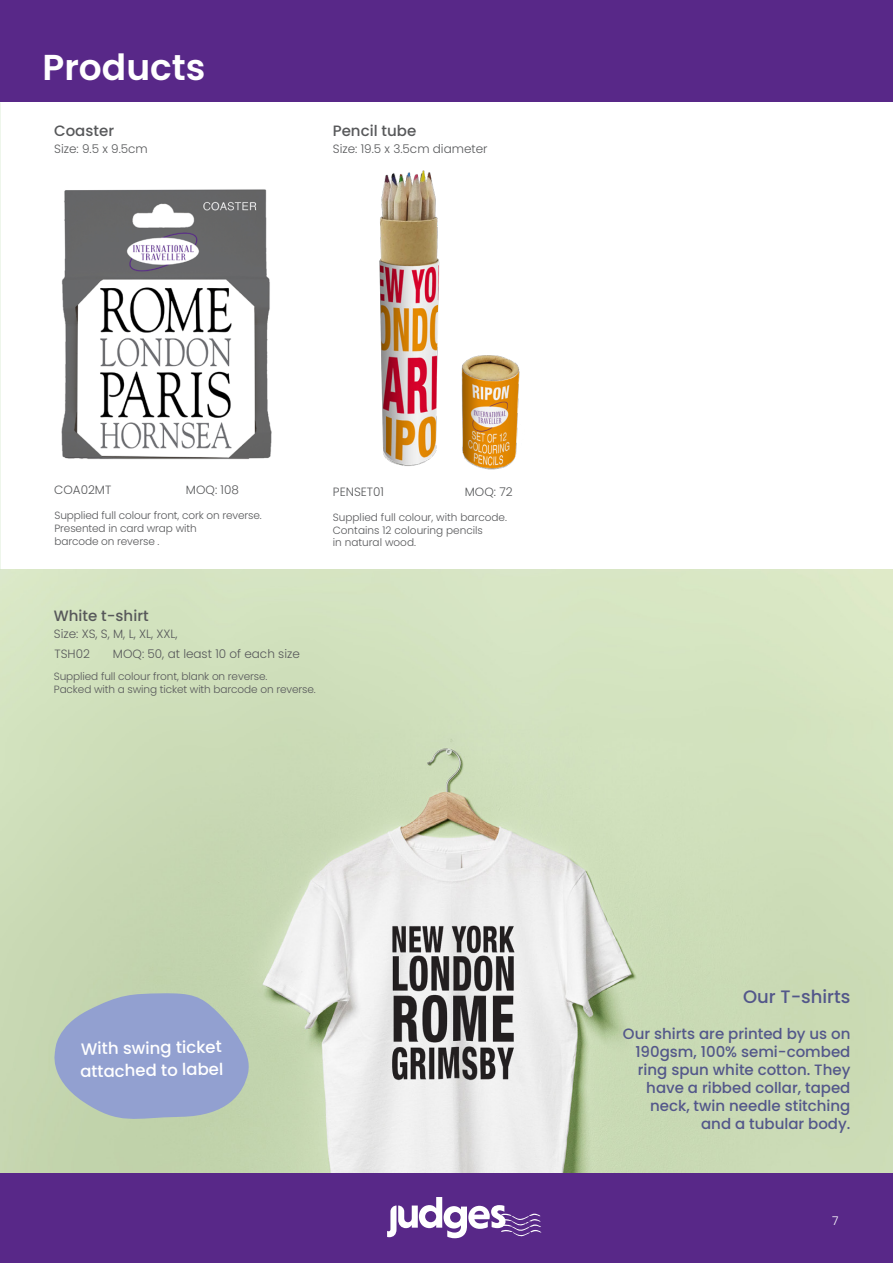
<style>
.page{position:relative;width:893px;height:1263px;background:#fff}
.page>*{position:absolute;margin:0;border:0;box-sizing:border-box;transform-origin:0 0}
.t1{font:600 36px "Poppins";color:#fff}
.t2{font:500 18px "Poppins";color:#53578a}
.t3{font:500 16.5px/22.5px "Poppins";color:#fff}
.t4{font:500 15px/18px "Poppins";color:#53578a;text-align:right}
.Product_Title{font:500 15px "Poppins";color:#57585a}
.Product_Dims{font:300 12px "Poppins";color:#57585a}
.Product_Details{font:300 12px "Poppins";color:#57585a}
.t5{font:300 12px "Poppins";color:#fff}
.Product_Details-2{font:300 10.5px "Poppins";letter-spacing:-.01em;color:#57585a}
</style>
<div class="page">
<div style="left:0;top:1172px;width:893px;height:91px;background:#582888"></div>
<svg style="left:387px;top:1197px;width:154px;height:41px"></svg>
<div style="left:0;top:0;width:893px;height:102px;background:#582888"></div>
<img style="left:0;top:570px;width:893px;height:602px">
<svg style="left:47px;top:993px;width:206px;height:133px;background:#9faec5"></svg>
<img style="left:379px;top:170px;width:141px;height:300px">
<img style="left:61px;top:189px;width:211px;height:271px">
<p class="t1" style="left:43px;top:47px;width:164px">Products</p>
<p class="Product_Title" style="left:54px;top:122px;width:61px">Coaster</p>
<p class="Product_Dims" style="left:54px;top:142px;width:95px">Size: 9.5 x 9.5cm</p>
<p class="Product_Title" style="left:333px;top:122px;width:85px">Pencil tube</p>
<p class="Product_Dims" style="left:333px;top:142px;width:156px">Size: 19.5 x 3.5cm diameter</p>
<p class="Product_Details" style="left:54px;top:483px;width:59px">COA02MT</p>
<p class="Product_Details" style="left:186px;top:483px;width:54px">MOQ: 108</p>
<p class="Product_Details-2" style="left:54px;top:510px;width:209px">Supplied full colour front, cork on reverse.</p>
<p class="Product_Details-2" style="left:54px;top:522px;width:144px">Presented in card wrap with</p>
<p class="Product_Details-2" style="left:54px;top:535px;width:106px">barcode on reverse .</p>
<p class="Product_Details" style="left:333px;top:484px;width:53px">PENSET01</p>
<p class="Product_Details" style="left:465px;top:484px;width:49px">MOQ: 72</p>
<p class="Product_Details-2" style="left:333px;top:511px;width:176px">Supplied full colour, with barcode.</p>
<p class="Product_Details-2" style="left:333px;top:524px;width:152px">Contains 12 colouring pencils</p>
<p class="Product_Details-2" style="left:333px;top:536px;width:85px">in natural wood.</p>
<p class="Product_Title" style="left:54px;top:607px;width:96px">White t-shirt</p>
<p class="Product_Dims" style="left:54px;top:627px;width:125px">Size: XS, S, M, L, XL, XXL,</p>
<p class="Product_Details-2" style="left:54px;top:670px;width:215px">Supplied full colour front, blank on reverse.</p>
<p class="Product_Details-2" style="left:54px;top:683px;width:263px">Packed with a swing ticket with barcode on reverse.</p>
<p class="Product_Dims" style="left:54px;top:646px;width:37px">TSH02</p>
<p class="Product_Dims" style="left:113px;top:646px;width:188px">MOQ: 50, at least 10 of each size</p>
<p class="t3" style="left:80px;top:1038px;width:145px;rotate:-1deg">With swing ticket attached to label</p>
<p class="t2" style="left:743px;top:986px;width:109px">Our T-shirts</p>
<p class="t4" style="left:623px;top:1024px;width:229px">Our shirts are printed by us on<br>190gsm, 100% semi-combed ring spun white cotton. They have a ribbed collar, taped neck, twin needle stitching and a tubular body.</p>
<p class="t5" style="left:832px;top:1214px;width:8px">7</p>
</div>
